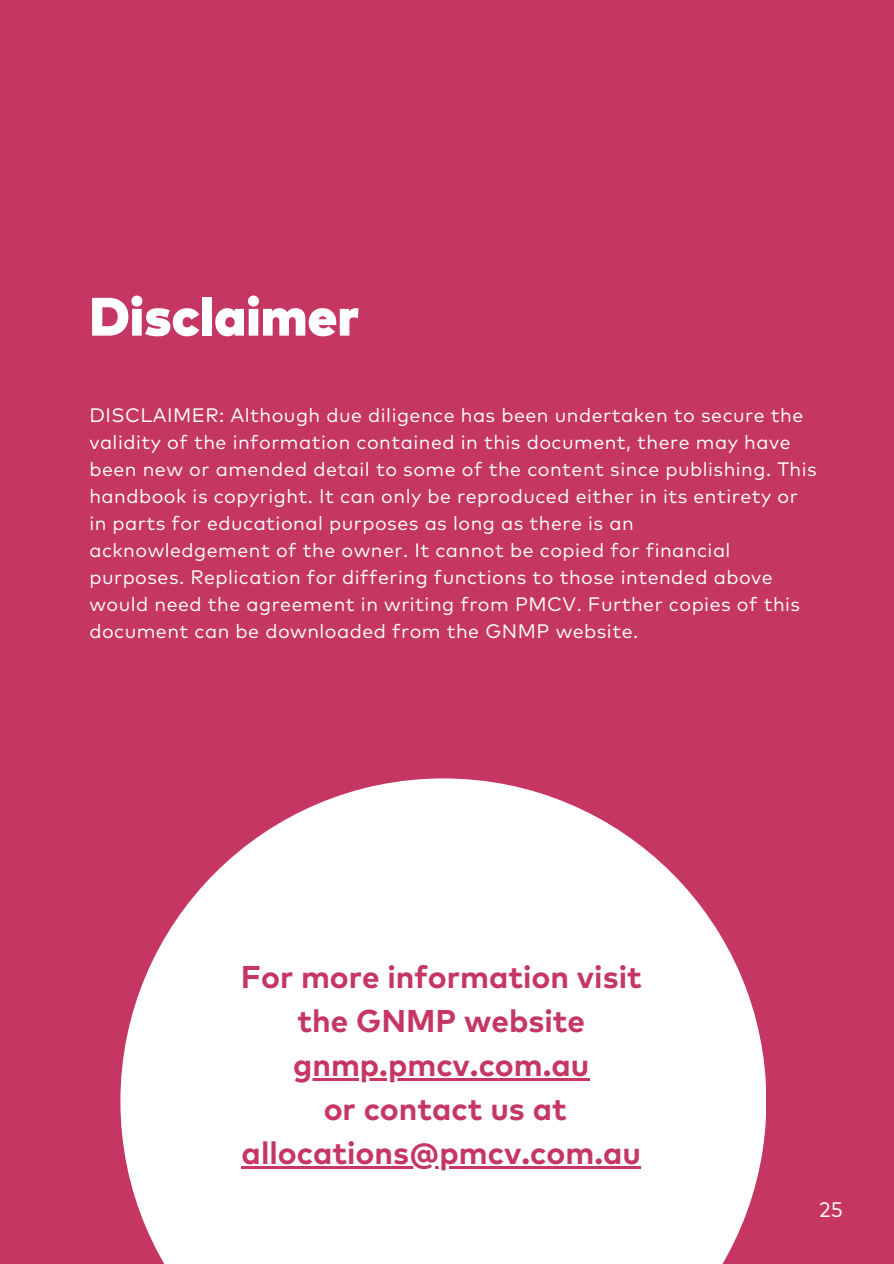
<style>
.page{position:relative;width:894px;height:1264px;background:#fff}
.page>*{position:absolute;margin:0;border:0;box-sizing:border-box;transform-origin:0 0}
.t1{font:900 54px "Mark Pro";color:#fff}
.t2{font:700 31.5px/43.8px "Mark Pro";color:#c53662;text-align:center}
.t3{font:21px "Mark Pro";color:#fff}
.t4{font:19.5px/27px "Mark Pro";letter-spacing:.025em;color:#fff}
</style>
<div class="page">
<div style="left:0;top:0;width:893px;height:1263px;background:#c53662"></div>
<svg style="left:120px;top:778px;width:646px;height:485px;fill:#fff"></svg>
<hr style="left:293px;top:1078px;width:296px;height:2px;background:#c53662">
<hr style="left:241px;top:1165px;width:399px;height:3px;background:#c53662">
<h1 class="t1" style="left:89px;top:293px;width:271px">Disclaimer</h1>
<p class="t4" style="left:89px;top:402px;width:728px">DISCLAIMER: Although due diligence has been undertaken to secure the validity of the information contained in this document, there may have been new or amended detail to some of the content since publishing. This handbook is copyright. It can only be reproduced either in its entirety or in parts for educational purposes as long as there is an acknowledgement of the owner. It cannot be copied for financial purposes. Replication for differing functions to those intended above would need the agreement in writing from PMCV. Further copies of this document can be downloaded from the GNMP website.</p>
<h2 class="t2" style="left:241px;top:957px;width:402px">For more information visit the GNMP website gnmp.pmcv.com.au<br>or contact us at allocations@pmcv.com.au</h2>
<p class="t3" style="left:819px;top:1200px;width:25px">25</p>
</div>
